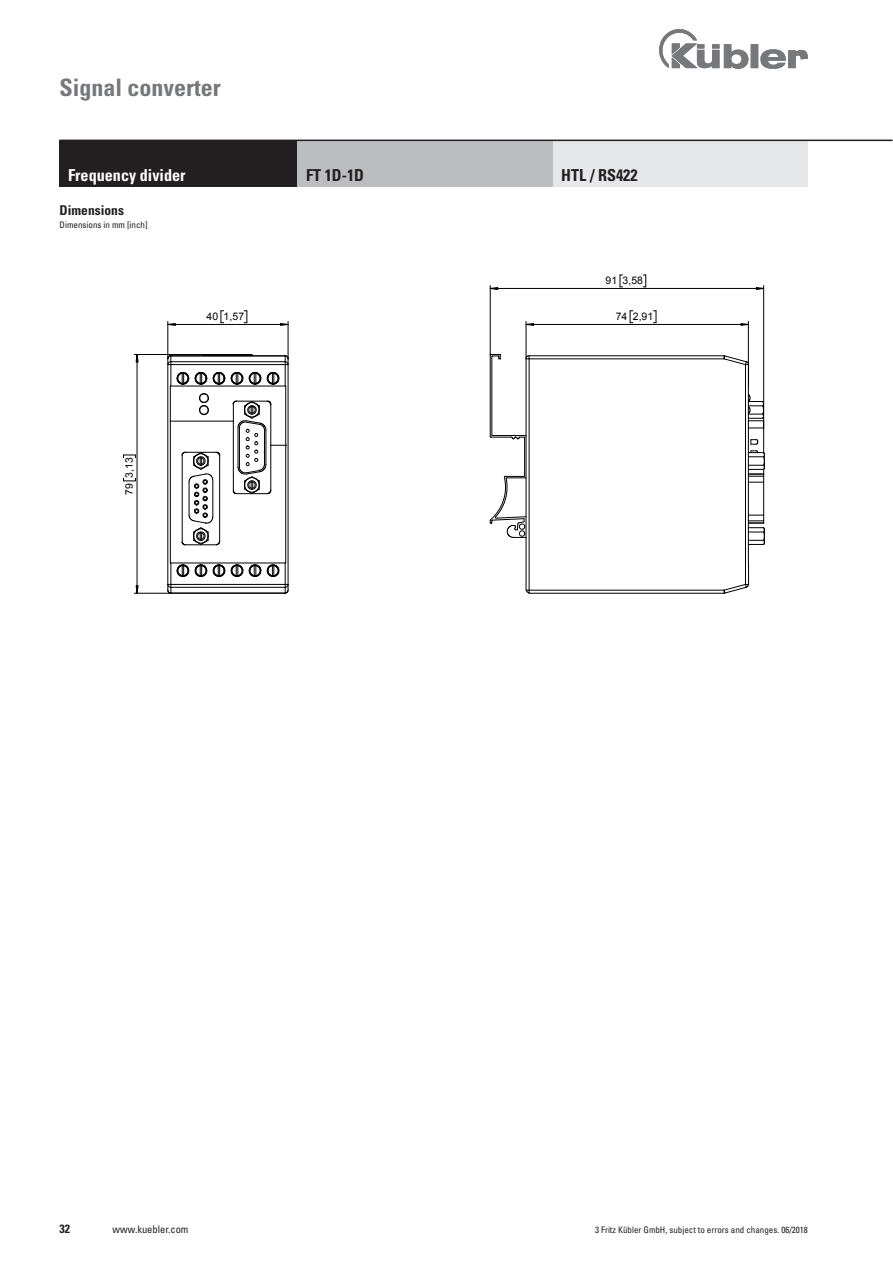
<style>
.page{position:relative;width:893px;height:1263px;background:#fff}
.page>*{position:absolute;margin:0;border:0;box-sizing:border-box;transform-origin:0 0}
.Kapitel{font:700 condensed 24px "Univers";color:#76787b}
.t1{font:700 condensed 16.5px "Univers";color:#fff}
.t2{font:700 condensed 16.5px "Univers";color:#231f20}
.Bestellschlüssel{font:700 condensed 13.5px "Univers";color:#231f20}
.t3{font:700 condensed 12px "Univers";color:#231f20}
.t4{font:10.5px "Arial";letter-spacing:.015em;color:#000}
.t5{font:condensed 10.5px "Univers LT Std";color:#231f20}
.Fußnote{font:condensed 9px "Univers LT Std";color:#231f20}
</style>
<div class="page">
<img style="left:659px;top:30px;width:149px;height:38px">
<hr style="left:524px;top:438px;width:1px;height:38px;background:#000">
<hr style="left:490px;top:355px;width:1px;height:82px;background:#000">
<svg style="left:489px;top:353px;width:13px;height:7px"></svg>
<hr style="left:491px;top:357px;width:1px;height:78px;background:#000">
<svg style="left:489px;top:434px;width:37px;height:6px"></svg>
<svg style="left:489px;top:475px;width:37px;height:64px"></svg>
<hr style="left:763px;top:482px;width:1px;height:33px;background:#000">
<svg style="left:749px;top:515px;width:16px;height:30px"></svg>
<svg style="left:525px;top:355px;width:5px;height:5px"></svg>
<svg style="left:525px;top:589px;width:5px;height:5px"></svg>
<hr style="left:745px;top:365px;width:1px;height:219px;background:#000">
<hr style="left:748px;top:386px;width:1px;height:35px;background:#000">
<svg style="left:747px;top:394px;width:18px;height:89px"></svg>
<hr style="left:748px;top:421px;width:1px;height:142px;background:#000">
<hr style="left:529px;top:590px;width:195px;height:1px;background:#000">
<hr style="left:529px;top:359px;width:1px;height:231px;background:#000">
<hr style="left:529px;top:358px;width:195px;height:1px;background:#000">
<hr style="left:529px;top:355px;width:195px;height:1px;background:#000">
<svg style="left:723px;top:355px;width:27px;height:32px"></svg>
<hr style="left:526px;top:359px;width:1px;height:231px;background:#000">
<svg style="left:723px;top:562px;width:26px;height:32px"></svg>
<hr style="left:529px;top:593px;width:195px;height:1px;background:#000">
<hr style="left:288px;top:365px;width:1px;height:219px;background:#000">
<hr style="left:285px;top:445px;width:1px;height:118px;background:#000">
<hr style="left:285px;top:386px;width:1px;height:59px;background:#000">
<hr style="left:167px;top:365px;width:1px;height:219px;background:#000">
<hr style="left:170px;top:386px;width:1px;height:35px;background:#000">
<hr style="left:170px;top:421px;width:1px;height:142px;background:#000">
<hr style="left:170px;top:421px;width:63px;height:1px;background:#000">
<svg style="left:181px;top:451px;width:40px;height:95px"></svg>
<svg style="left:199px;top:393px;width:10px;height:23px"></svg>
<svg style="left:232px;top:400px;width:55px;height:95px"></svg>
<hr style="left:270px;top:404px;width:1px;height:41px;background:#000">
<svg style="left:167px;top:354px;width:122px;height:33px"></svg>
<svg style="left:167px;top:562px;width:122px;height:32px"></svg>
<hr style="left:171px;top:593px;width:114px;height:1px;background:#000">
<hr style="left:171px;top:355px;width:114px;height:1px;background:#000">
<hr style="left:167px;top:321px;width:1px;height:38px;background:#000">
<svg style="left:221px;top:310px;width:3px;height:13px"></svg>
<hr style="left:288px;top:321px;width:1px;height:38px;background:#000">
<hr style="left:168px;top:324px;width:120px;height:1px;background:#000">
<svg style="left:244px;top:310px;width:3px;height:13px"></svg>
<svg style="left:123px;top:478px;width:13px;height:3px"></svg>
<svg style="left:123px;top:455px;width:13px;height:3px"></svg>
<hr style="left:134px;top:354px;width:70px;height:1px;background:#000">
<hr style="left:134px;top:593px;width:37px;height:1px;background:#000">
<hr style="left:137px;top:354px;width:1px;height:239px;background:#000">
<svg style="left:167px;top:323px;width:9px;height:3px"></svg>
<svg style="left:280px;top:323px;width:9px;height:3px"></svg>
<svg style="left:135px;top:355px;width:4px;height:8px"></svg>
<svg style="left:135px;top:585px;width:4px;height:9px"></svg>
<hr style="left:490px;top:286px;width:1px;height:69px;background:#000">
<svg style="left:620px;top:275px;width:2px;height:12px"></svg>
<hr style="left:763px;top:286px;width:1px;height:142px;background:#000">
<hr style="left:490px;top:288px;width:274px;height:1px;background:#000">
<svg style="left:643px;top:275px;width:3px;height:12px"></svg>
<svg style="left:630px;top:310px;width:3px;height:13px"></svg>
<svg style="left:653px;top:310px;width:4px;height:13px"></svg>
<hr style="left:526px;top:321px;width:1px;height:38px;background:#000">
<hr style="left:748px;top:321px;width:1px;height:65px;background:#000">
<hr style="left:526px;top:324px;width:222px;height:1px;background:#000">
<svg style="left:489px;top:287px;width:9px;height:3px"></svg>
<svg style="left:756px;top:287px;width:8px;height:3px"></svg>
<svg style="left:525px;top:323px;width:9px;height:3px"></svg>
<svg style="left:740px;top:323px;width:9px;height:3px"></svg>
<div style="left:553px;top:140px;width:255px;height:47px;background:#e6e7e9"></div>
<div style="left:60px;top:140px;width:238px;height:47px;background:#231f20"></div>
<div style="left:298px;top:140px;width:255px;height:47px;background:#bcbdc0"></div>
<hr style="left:60px;top:140px;width:832px;height:1px;background:#231f20">
<p class="Kapitel" style="left:60px;top:72px;width:163px">Signal converter</p>
<p class="t1" style="left:68px;top:165px;width:119px">Frequency divider</p>
<p class="t2" style="left:306px;top:165px;width:59px">FT 1D-1D</p>
<p class="t2" style="left:561px;top:165px;width:78px">HTL / RS422</p>
<p class="Bestellschlüssel" style="left:60px;top:202px;width:66px">Dimensions</p>
<p class="Fußnote" style="left:60px;top:219px;width:89px">Dimensions in mm [inch]</p>
<p class="t4" style="left:122px;top:495px;width:39px;rotate:-90deg">79 3,13</p>
<p class="t4" style="left:207px;top:310px;width:39px">40 1,57</p>
<p class="t4" style="left:605px;top:274px;width:39px">91 3,58</p>
<p class="t4" style="left:616px;top:310px;width:39px">74 2,91</p>
<h3 class="t3" style="left:60px;top:1221px;width:12px">32</h3>
<p class="t5" style="left:113px;top:1223px;width:77px">www.kuebler.com</p>
<p class="Fußnote" style="left:595px;top:1224px;width:214px">3 Fritz Kübler GmbH, subject to errors and changes. 06/2018</p>
</div>
